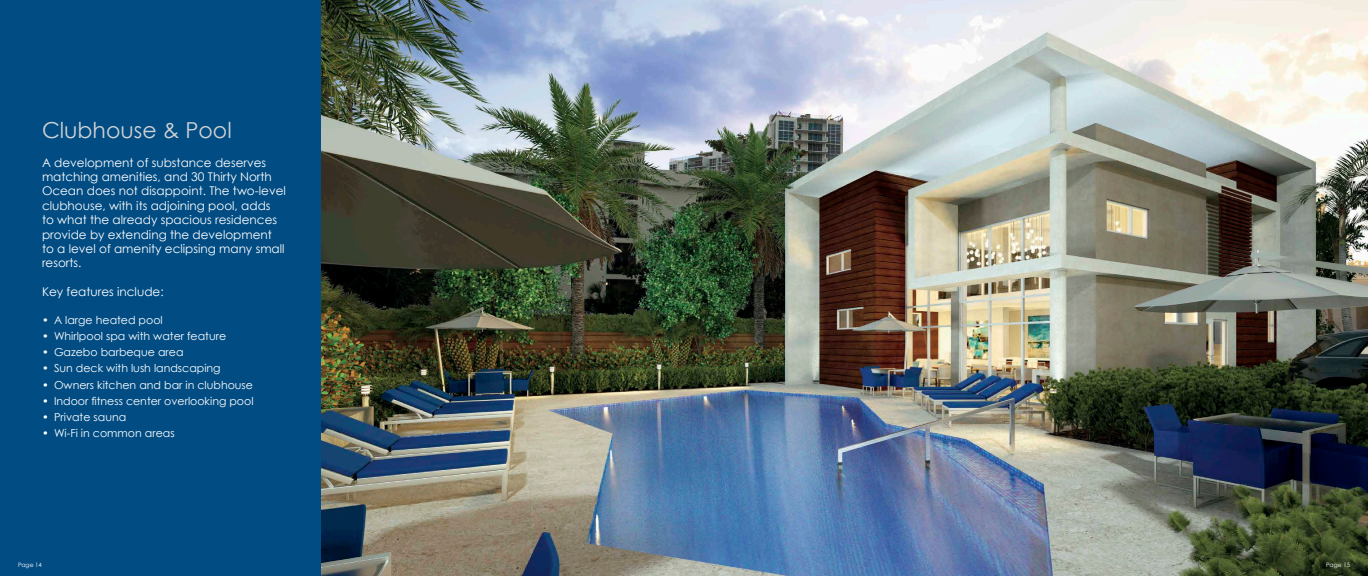
<style>
.page{position:relative;width:1368px;height:576px;background:#004c83}
.page>*{position:absolute;margin:0;border:0;box-sizing:border-box;transform-origin:0 0}
.t1{font:22px "Century Gothic";color:#d1d2d4}
.t2{font:12px/14.4px "Century Gothic";color:#fff}
.t3{font:11px "Century Gothic";color:#fff}
.t4{font:6px "Century Gothic";color:#fff}
</style>
<div class="page">
<img style="left:321px;top:0;width:1047px;height:576px">
<h1 class="t1" style="left:42px;top:115px;width:191px">Clubhouse &amp; Pool</h1>
<p class="t2" style="left:42px;top:155px;width:245px">A development of substance deserves matching amenities, and 30 Thirty North Ocean does not disappoint. The two-level clubhouse, with its adjoining pool, adds<br>to what the already spacious residences provide by extending the development to a level of amenity eclipsing many small resorts.</p>
<p class="t2" style="left:42px;top:285px;width:123px">Key features include:</p>
<p class="t3" style="left:42px;top:312px;width:122px">• A large heated pool</p>
<p class="t3" style="left:42px;top:328px;width:186px">• Whirlpool spa with water feature</p>
<p class="t3" style="left:42px;top:345px;width:143px">• Gazebo barbeque area</p>
<p class="t3" style="left:42px;top:361px;width:180px">• Sun deck with lush landscaping</p>
<p class="t3" style="left:42px;top:377px;width:213px">• Owners kitchen and bar in clubhouse</p>
<p class="t3" style="left:42px;top:393px;width:213px">• Indoor fitness center overlooking pool</p>
<p class="t3" style="left:42px;top:409px;width:86px">• Private sauna</p>
<p class="t3" style="left:42px;top:426px;width:134px">• Wi-Fi in common areas</p>
<p class="t4" style="left:18px;top:560px;width:25px">Page 14</p>
<p class="t4" style="left:1326px;top:560px;width:25px">Page 15</p>
</div>
